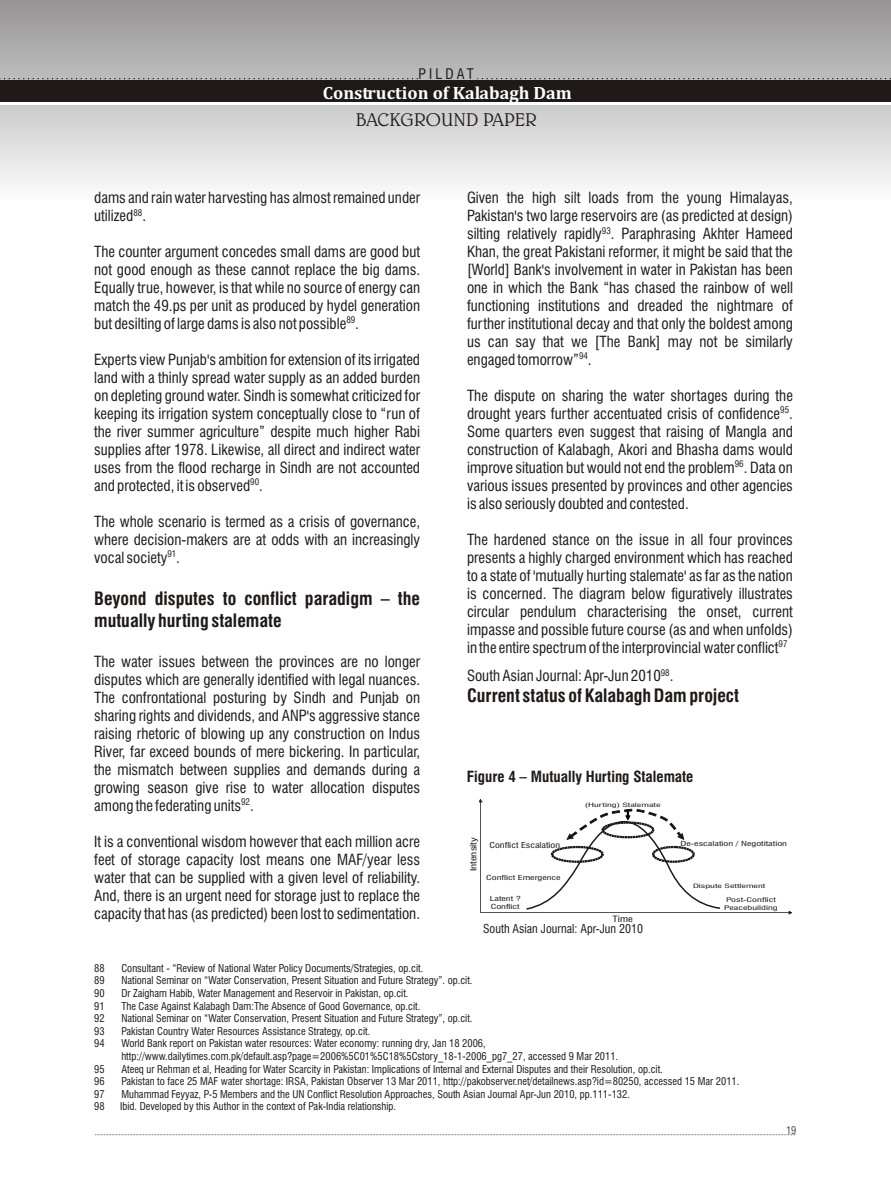
<style>
.page{position:relative;width:891px;height:1188px;background:#fff}
.page>*{position:absolute;margin:0;border:0;box-sizing:border-box;transform-origin:0 0}
.t1{font:18.75px "Belwe Lt BT";color:#1f1a17}
.t2{font:700 18px/21.6px "Swis 721 Cn BT";color:#1f1a17}
.t3{font:700 18px "Cambria";color:#fff}
.t4{font:15px/18px "Swis 721 Cn BT";color:#1f1a17;text-align:justify}
.t5{font:700 15px "Swis 721 Cn BT";color:#1f1a17}
.t6{font:14.25px "Swis 721 Cn BT";letter-spacing:.22em;color:#1f1a17}
.t7{font:12px "Swis 721 Cn BT";color:#1f1a17}
.t8{font:10.5px/12.6px "Swis 721 Cn BT";color:#1f1a17}
.t9{font:10.5px "Swis 721 Cn BT";color:#4d4a47}
.t10{font:9px "Swis 721 Cn BT";color:#1f1a17}
.t11{font:8.55px "Swis 721 Cn BT";color:#1f1a17;scale:1.27 1}
.t12{font:7.95px "Swis 721 Cn BT";color:#1f1a17;scale:1.27 1}
.t13{font:6.75px/8.1px "Swis 721 Cn BT";color:#1f1a17;scale:1.5 1}
.t14{font:6.3px/7.5px "Swis 721 Cn BT";color:#1f1a17;scale:1.62 1}
.t15{font:5.7px "Swis 721 Cn BT";color:#1f1a17;scale:1.77 1}
</style>
<div class="page">
<svg style="left:95px;top:1134px;width:701px;height:1px"></svg>
<svg style="left:479px;top:799px;width:313px;height:115px"></svg>
<svg style="left:0;top:0;width:891px;height:185px;background:#c5c3c3"></svg>
<div style="left:0;top:86px;width:891px;height:19px;background:#fff"></div>
<div style="left:0;top:80px;width:891px;height:22px;background:#1f1a17"></div>
<svg style="left:477px;top:78px;width:414px;height:1px"></svg>
<svg style="left:0;top:78px;width:418px;height:1px"></svg>
<p class="t6" style="left:418px;top:69px;width:57px">PILDAT</p>
<p class="t3" style="left:323px;top:85px;width:250px">Construction of Kalabagh Dam</p>
<p class="t1" style="left:356px;top:112px;width:183px">BACKGROUND PAPER</p>
<p class="t4" style="left:94px;top:190px;width:327px">dams and rain water harvesting has almost remained under</p>
<p class="t10" style="left:133px;top:209px;width:10px">88</p>
<p class="t4" style="left:94px;top:208px;width:53px">utilized .</p>
<p class="t4" style="left:94px;top:244px;width:327px">The counter argument concedes small dams are good but not good enough as these cannot replace the big dams.<br>Equally true, however, is that while no source of energy can match the 49.ps per unit as produced by hydel generation</p>
<p class="t10" style="left:346px;top:317px;width:10px">89</p>
<p class="t4" style="left:94px;top:316px;width:266px">but desilting of large dams is also not possible .</p>
<p class="t4" style="left:94px;top:352px;width:327px">Experts view Punjab's ambition for extension of its irrigated land with a thinly spread water supply as an added burden on depleting ground water. Sindh is somewhat criticized for keeping its irrigation system conceptually close to “run of the river summer agriculture” despite much higher Rabi supplies after 1978. Likewise, all direct and indirect water uses from the flood recharge in Sindh are not accounted</p>
<p class="t10" style="left:250px;top:478px;width:10px">90</p>
<p class="t4" style="left:94px;top:478px;width:170px">and protected, it is observed .</p>
<p class="t4" style="left:94px;top:514px;width:327px">The whole scenario is termed as a crisis of governance, where decision-makers are at odds with an increasingly</p>
<p class="t10" style="left:167px;top:550px;width:10px">91</p>
<p class="t4" style="left:94px;top:550px;width:87px">vocal society .</p>
<p class="t2" style="left:94px;top:590px;width:327px">Beyond disputes to conflict paradigm – the mutually hurting stalemate</p>
<p class="t4" style="left:94px;top:654px;width:327px">The water issues between the provinces are no longer disputes which are generally identified with legal nuances.<br>The confrontational posturing by Sindh and Punjab on sharing rights and dividends, and ANP's aggressive stance raising rhetoric of blowing up any construction on Indus River, far exceed bounds of mere bickering. In particular, the mismatch between supplies and demands during a growing season give rise to water allocation disputes</p>
<p class="t10" style="left:241px;top:799px;width:10px">92</p>
<p class="t4" style="left:94px;top:798px;width:161px">among the federating units .</p>
<p class="t4" style="left:94px;top:834px;width:327px">It is a conventional wisdom however that each million acre feet of storage capacity lost means one MAF/year less water that can be supplied with a given level of reliability.<br>And, there is an urgent need for storage just to replace the capacity that has (as predicted) been lost to sedimentation.</p>
<p class="t4" style="left:467px;top:190px;width:327px">Given the high silt loads from the young Himalayas,<br>Pakistan's two large reservoirs are (as predicted at design)</p>
<p class="t10" style="left:602px;top:227px;width:10px">93</p>
<p class="t4" style="left:467px;top:226px;width:327px">silting relatively rapidly . Paraphrasing Akhter Hameed Khan, the great Pakistani reformer, it might be said that the [World] Bank's involvement in water in Pakistan has been one in which the Bank “has chased the rainbow of well functioning institutions and dreaded the nightmare of further institutional decay and that only the boldest among us can say that we [The Bank] may not be similarly</p>
<p class="t10" style="left:579px;top:353px;width:10px">94</p>
<p class="t4" style="left:467px;top:352px;width:126px">engaged tomorrow” .</p>
<p class="t4" style="left:467px;top:388px;width:327px">The dispute on sharing the water shortages during the</p>
<p class="t10" style="left:780px;top:407px;width:10px">95</p>
<p class="t4" style="left:467px;top:406px;width:327px">drought years further accentuated crisis of confidence .<br>Some quarters even suggest that raising of Mangla and construction of Kalabagh, Akori and Bhasha dams would</p>
<p class="t10" style="left:735px;top:460px;width:10px">96</p>
<p class="t4" style="left:467px;top:460px;width:327px">improve situation but would not end the problem . Data on various issues presented by provinces and other agencies is also seriously doubted and contested.</p>
<p class="t4" style="left:467px;top:532px;width:327px">The hardened stance on the issue in all four provinces presents a highly charged environment which has reached to a state of 'mutually hurting stalemate' as far as the nation is concerned. The diagram below figuratively illustrates circular pendulum characterising the onset, current impasse and possible future course (as and when unfolds)</p>
<p class="t10" style="left:779px;top:640px;width:10px">97</p>
<p class="t4" style="left:467px;top:640px;width:313px">in the entire spectrum of the interprovincial water conflict</p>
<p class="t10" style="left:661px;top:669px;width:10px">98</p>
<p class="t4" style="left:467px;top:668px;width:208px">South Asian Journal: Apr-Jun 2010 .</p>
<p class="t2" style="left:467px;top:687px;width:274px">Current status of Kalabagh Dam project</p>
<p class="t5" style="left:467px;top:771px;width:228px">Figure 4 – Mutually Hurting Stalemate</p>
<p class="t11" style="left:470px;top:871px;width:29px;rotate:-90deg">Intensity</p>
<p class="t12" style="left:489px;top:842px;width:57px">Conflict Escalation</p>
<p class="t13" style="left:486px;top:874px;width:51px">Conflict Emergence</p>
<p class="t13" style="left:490px;top:895px;width:22px">Latent ?<br>Conflict</p>
<p class="t15" style="left:585px;top:803px;width:44px">(Hurting) Stalemate</p>
<p class="t11" style="left:613px;top:915px;width:17px">Time</p>
<p class="t7" style="left:483px;top:924px;width:161px">South Asian Journal: Apr-Jun 2010</p>
<p class="t13" style="left:680px;top:840px;width:73px">De-escalation / Negotitation</p>
<p class="t15" style="left:693px;top:884px;width:42px">Dispute Settlement</p>
<p class="t14" style="left:724px;top:897px;width:34px">Post-Conflict<br>Peacebuilding</p>
<p class="t8" style="left:94px;top:963px;width:12px">88</p>
<p class="t8" style="left:121px;top:963px;width:303px">Consultant - “Review of National Water Policy Documents/Strategies, op.cit.</p>
<p class="t8" style="left:94px;top:975px;width:12px">89</p>
<p class="t8" style="left:121px;top:975px;width:353px">National Seminar on “Water Conservation, Present Situation and Future Strategy”. op.cit.</p>
<p class="t8" style="left:94px;top:988px;width:12px">90</p>
<p class="t8" style="left:121px;top:988px;width:289px">Dr Zaigham Habib, Water Management and Reservoir in Pakistan, op.cit.</p>
<p class="t8" style="left:94px;top:1001px;width:12px">91</p>
<p class="t8" style="left:121px;top:1001px;width:300px">The Case Against Kalabagh Dam:The Absence of Good Governance, op.cit.</p>
<p class="t8" style="left:94px;top:1013px;width:12px">92</p>
<p class="t8" style="left:121px;top:1013px;width:353px">National Seminar on “Water Conservation, Present Situation and Future Strategy”, op.cit.</p>
<p class="t8" style="left:94px;top:1026px;width:12px">93</p>
<p class="t8" style="left:121px;top:1026px;width:250px">Pakistan Country Water Resources Assistance Strategy, op.cit.</p>
<p class="t8" style="left:94px;top:1038px;width:12px">94</p>
<p class="t8" style="left:121px;top:1038px;width:498px">World Bank report on Pakistan water resources: Water economy: running dry, Jan 18 2006, http://www.dailytimes.com.pk/default.asp?page=2006%5C01%5C18%5Cstory_18-1-2006_pg7_27, accessed 9 Mar 2011.</p>
<p class="t8" style="left:94px;top:1064px;width:12px">95</p>
<p class="t8" style="left:121px;top:1064px;width:543px">Ateeq ur Rehman et al, Heading for Water Scarcity in Pakistan: Implications of Internal and External Disputes and their Resolution, op.cit.</p>
<p class="t8" style="left:94px;top:1076px;width:12px">96</p>
<p class="t8" style="left:121px;top:1076px;width:620px">Pakistan to face 25 MAF water shortage: IRSA, Pakistan Observer 13 Mar 2011, http://pakobserver.net/detailnews.asp?id=80250, accessed 15 Mar 2011.</p>
<p class="t8" style="left:94px;top:1089px;width:12px">97</p>
<p class="t8" style="left:121px;top:1089px;width:510px">Muhammad Feyyaz, P-5 Members and the UN Conflict Resolution Approaches, South Asian Journal Apr-Jun 2010, pp.111-132.</p>
<p class="t8" style="left:94px;top:1101px;width:12px">98</p>
<p class="t8" style="left:120px;top:1101px;width:278px">Ibid. Developed by this Author in the context of Pak-India relationship.</p>
<p class="t9" style="left:786px;top:1126px;width:12px">19</p>
</div>
